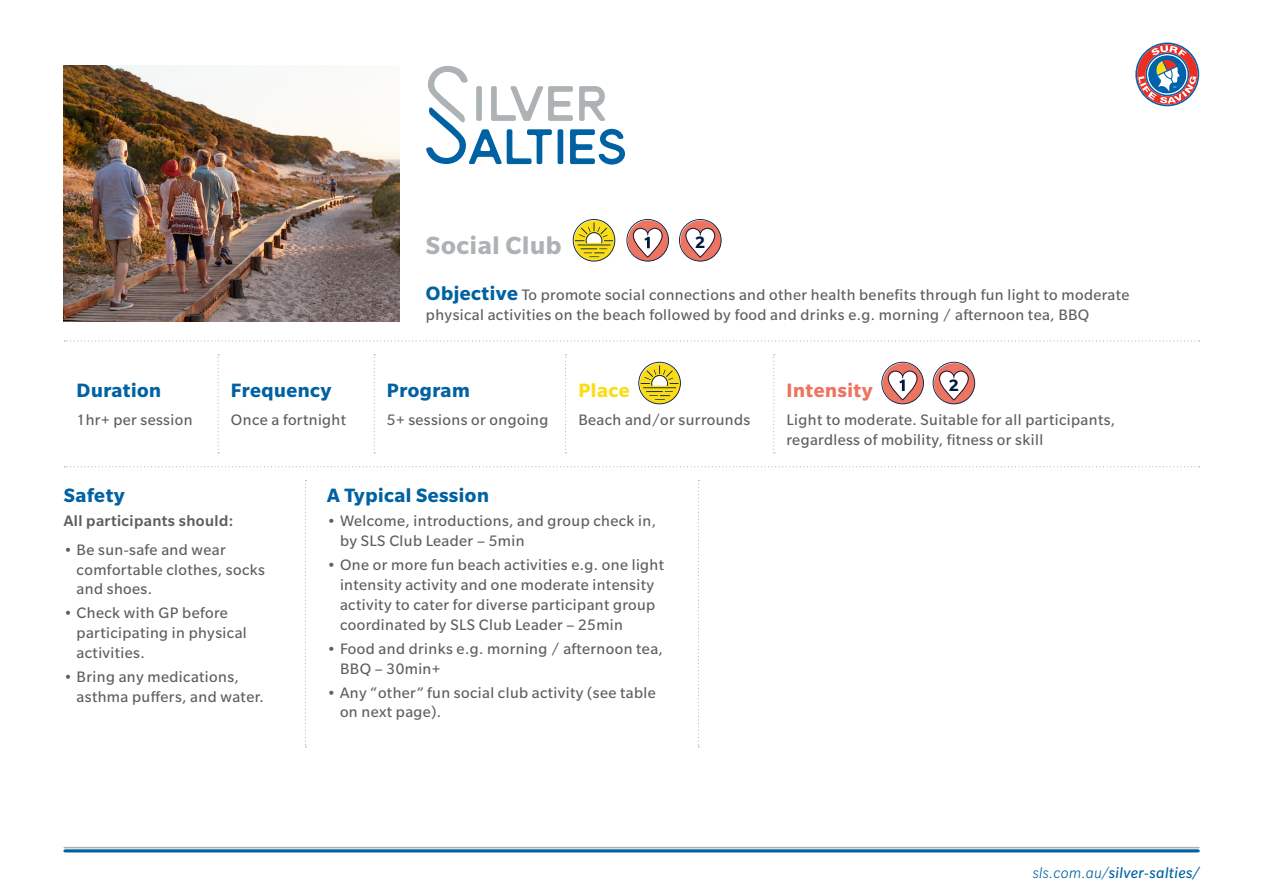
<style>
.page{position:relative;width:1263px;height:893px;background:#fff}
.page>*{position:absolute;margin:0;border:0;box-sizing:border-box;transform-origin:0 0}
.large_title{font:700 27px "Slate Std";letter-spacing:.025em;color:#adb2b4}
.body_ttilte{font:700 21px "Slate Std";letter-spacing:.025em;color:#0062a2}
.sub_head{font:700 21px "Slate Std";letter-spacing:.025em;color:#0062a2}
.body_ttilte-2{font:700 21px "Slate Std";letter-spacing:.025em;color:#ec7460}
.body_ttilte-3{font:700 21px "Slate Std";letter-spacing:.025em;color:#fadd17}
.t1{font:700 18px "Slate Std";color:#001941}
.body{font:16.5px/19.8px "Slate Std";letter-spacing:.025em;color:#5c5e61}
.body-2{font:italic 16.5px "Slate Std";letter-spacing:.025em;color:#0062a2}
.body-3{font:500 16.5px "Slate Std";letter-spacing:.025em;color:#5c5e61}
.s1{font-weight:700;font-size:21px;color:#0062a2}
.s2{font-weight:300}
</style>
<div class="page">
<svg style="left:1135px;top:43px;width:64px;height:63px"></svg>
<svg style="left:64px;top:847px;width:1136px;height:5px;background:#5e94b7"></svg>
<svg style="left:426px;top:66px;width:199px;height:99px"></svg>
<svg style="left:573px;top:219px;width:42px;height:43px"></svg>
<svg style="left:626px;top:219px;width:43px;height:43px"></svg>
<svg style="left:679px;top:219px;width:42px;height:43px"></svg>
<svg style="left:64px;top:340px;width:1135px;height:2px"></svg>
<svg style="left:64px;top:466px;width:1135px;height:1px"></svg>
<img style="left:64px;top:66px;width:336px;height:256px">
<svg style="left:218px;top:354px;width:1px;height:99px"></svg>
<svg style="left:374px;top:354px;width:1px;height:99px"></svg>
<svg style="left:565px;top:354px;width:2px;height:99px"></svg>
<svg style="left:773px;top:354px;width:2px;height:99px"></svg>
<svg style="left:638px;top:362px;width:43px;height:42px"></svg>
<svg style="left:881px;top:362px;width:43px;height:42px"></svg>
<svg style="left:933px;top:362px;width:42px;height:42px"></svg>
<svg style="left:305px;top:480px;width:1px;height:267px"></svg>
<svg style="left:698px;top:480px;width:1px;height:267px"></svg>
<p class="body_ttilte" style="left:77px;top:379px;width:86px">Duration</p>
<p class="body" style="left:77px;top:410px;width:117px">1hr+ per session</p>
<p class="body_ttilte" style="left:231px;top:379px;width:102px">Frequency</p>
<p class="body" style="left:231px;top:410px;width:117px">Once a fortnight</p>
<p class="large_title" style="left:426px;top:231px;width:137px">Social Club</p>
<p class="t1" style="left:695px;top:233px;width:12px">2</p>
<p class="body" style="left:426px;top:285px;width:705px"><span class="s1">Objective</span> To promote social connections and other health benefits through fun light to moderate physical activities on the beach followed by food and drinks e.g. morning / afternoon tea, BBQ</p>
<p class="body_ttilte" style="left:387px;top:379px;width:84px">Program</p>
<p class="body" style="left:387px;top:410px;width:163px">5+ sessions or ongoing</p>
<p class="body_ttilte-3" style="left:578px;top:379px;width:53px">Place</p>
<p class="body" style="left:578px;top:410px;width:173px">Beach and/or surrounds</p>
<p class="body_ttilte-2" style="left:786px;top:379px;width:88px">Intensity</p>
<p class="t1" style="left:949px;top:376px;width:12px">2</p>
<p class="body" style="left:786px;top:410px;width:330px">Light to moderate. Suitable for all participants, regardless of mobility, fitness or skill</p>
<p class="sub_head" style="left:64px;top:484px;width:62px">Safety</p>
<p class="body-3" style="left:64px;top:512px;width:171px">All participants should:</p>
<p class="body" style="left:77px;top:539px;width:190px;text-indent:-13px">• Be sun-safe and wear comfortable clothes, socks and shoes.</p>
<p class="body" style="left:77px;top:603px;width:172px;text-indent:-13px">• Check with GP before participating in physical activities.</p>
<p class="body" style="left:77px;top:667px;width:189px;text-indent:-13px">• Bring any medications, asthma puffers, and water.</p>
<p class="sub_head" style="left:327px;top:484px;width:163px">A Typical Session</p>
<p class="body" style="left:340px;top:511px;width:317px;text-indent:-13px">• Welcome, introductions, and group check in, by SLS Club Leader – 5min</p>
<p class="body" style="left:340px;top:555px;width:326px;text-indent:-13px">• One or more fun beach activities e.g. one light intensity activity and one moderate intensity activity to cater for diverse participant group coordinated by SLS Club Leader – 25min</p>
<p class="body" style="left:340px;top:638px;width:324px;text-indent:-13px">• Food and drinks e.g. morning / afternoon tea,<br>BBQ – 30min+</p>
<p class="body" style="left:340px;top:682px;width:317px;text-indent:-13px">• Any “other” fun social club activity (see table on next page).</p>
<p class="body-2" style="left:1033px;top:865px;width:168px"><span class="s2">sls.com.au/</span>silver-salties/</p>
</div>
